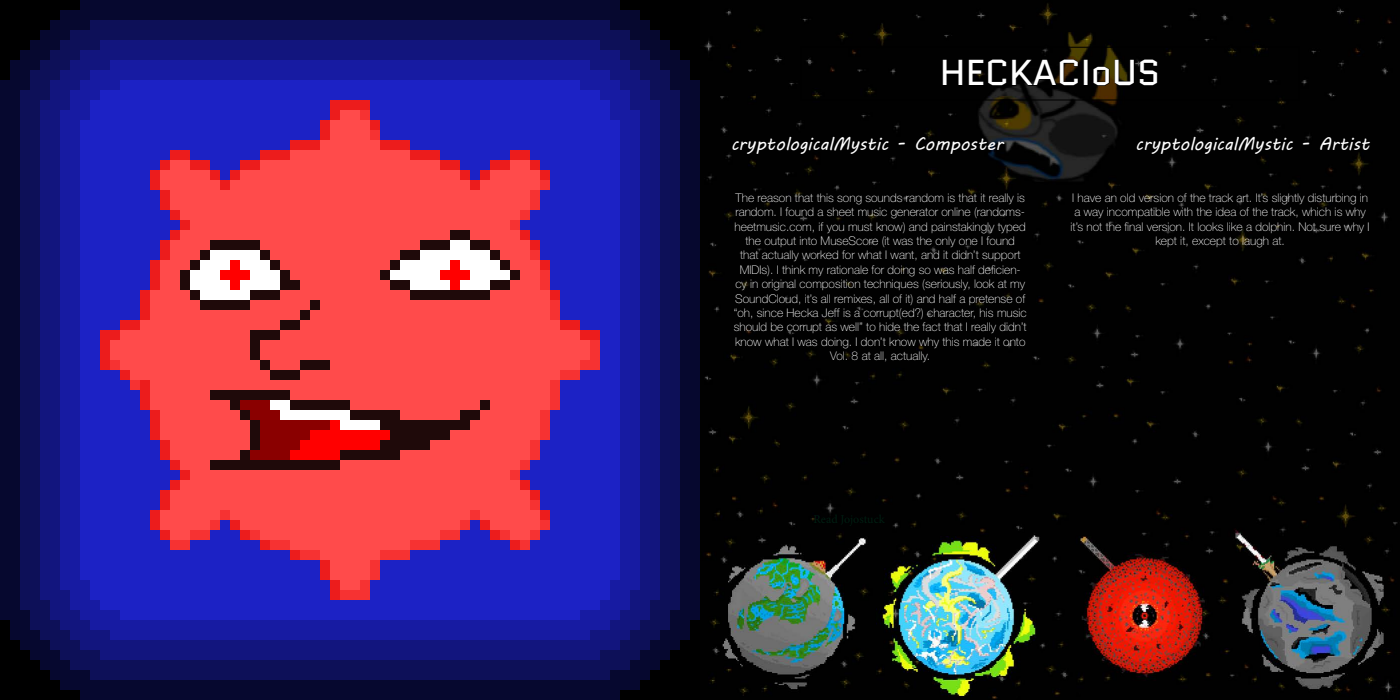
<style>
.page{position:relative;width:1400px;height:700px;background:#fff}
.page>*{position:absolute;margin:0;border:0;box-sizing:border-box;transform-origin:0 0}
.t1{font:36px "Quantico";color:#fff}
.t2{font:18px "MV Boli";color:#fff}
.t3{font:100 12px/14.4px "Helvetica Neue LT Std";color:#fff;text-align:center}
.t4{font:12px "Minion Pro";color:#001d11}
</style>
<div class="page">
<img style="left:0;top:0;width:1400px;height:700px">
<div style="left:801px;top:47px;width:499px;height:53px;border:1px solid #000"></div>
<svg style="left:942px;top:59px;width:137px;height:27px"></svg>
<div style="left:1084px;top:60px;width:4px;height:26px;border:1px solid #000"></div>
<svg style="left:1093px;top:59px;width:65px;height:27px"></svg>
<h1 class="t1" style="left:940px;top:48px;width:222px">HECKACIoUS</h1>
<h2 class="t2" style="left:731px;top:131px;width:274px">cryptologicalMystic - Composter</h2>
<p class="t3" style="left:734px;top:190px;width:295px">The reason that this song sounds random is that it really is random. I found a sheet music generator online (randoms&shy;heetmusic.com, if you must know) and painstakingly typed the output into MuseScore (it was the only one I found<br>that actually worked for what I want, and it didn’t support MIDIs). I think my rationale for doing so was half deficien&shy;cy in original composition techniques (seriously, look at my SoundCloud, it’s all remixes, all of it) and half a pretense of “oh, since Hecka Jeff is a corrupt(ed?) character, his music should be corrupt as well” to hide the fact that I really didn’t know what I was doing. I don’t know why this made it onto Vol. 8 at all, actually.</p>
<h2 class="t2" style="left:1135px;top:131px;width:236px">cryptologicalMystic - Artist</h2>
<p class="t3" style="left:1071px;top:190px;width:301px">I have an old version of the track art. It’s slightly disturbing in a way incompatible with the idea of the track, which is why it’s not the final version. It looks like a dolphin. Not sure why I kept it, except to laugh at.</p>
<p class="t4" style="left:814px;top:511px;width:73px">Read Jojostuck</p>
</div>
